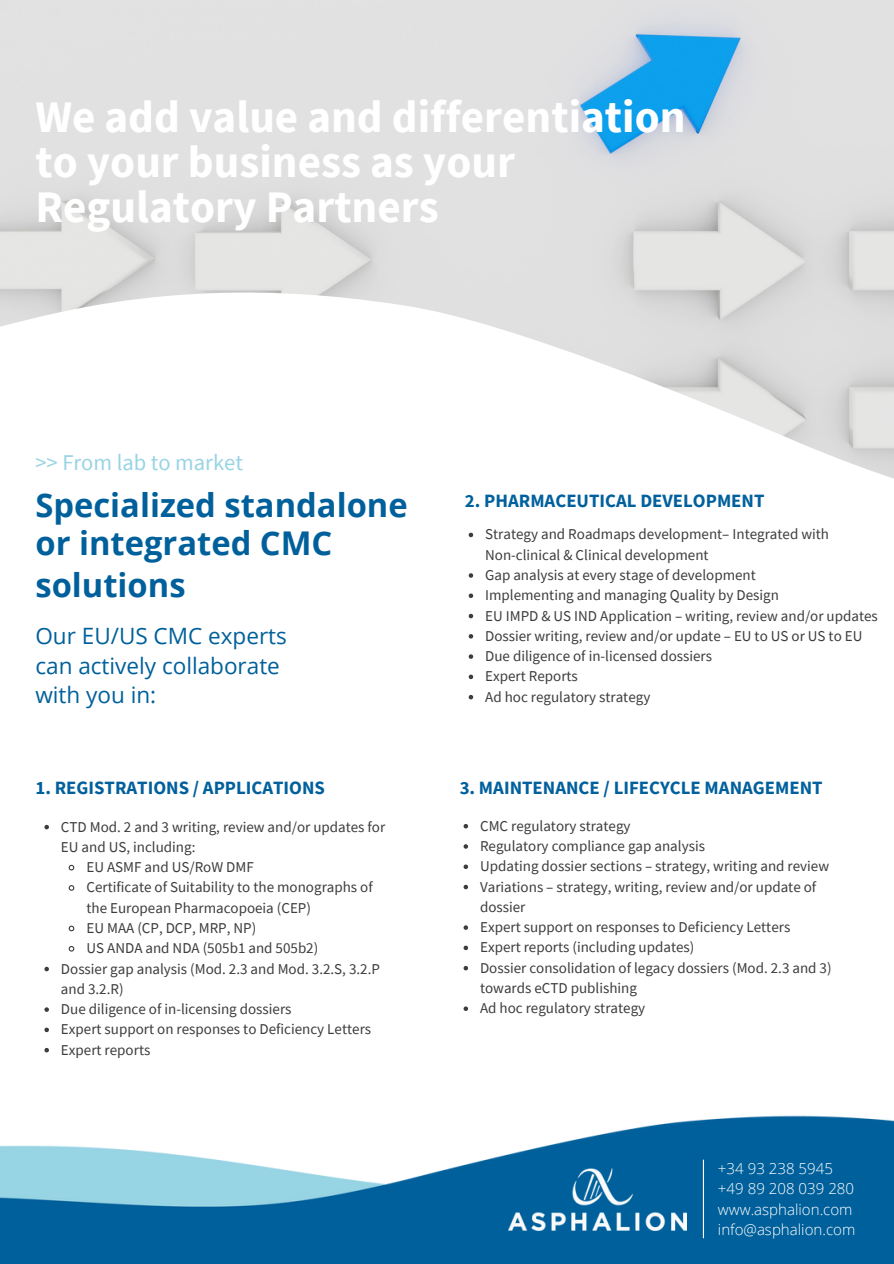
<style>
.page{position:relative;width:894px;height:1264px;background:#fff}
.page>*{position:absolute;margin:0;border:0;box-sizing:border-box;transform-origin:0 0}
.t1{font:700 45.15px/45px "Source Sans Pro";color:#fff}
.t2{font:700 32.7px/42px "Open Sans";color:#00609b}
.t3{font:22.5px/29.2px "Open Sans";color:#00609b}
.t4{font:22.5px "Source Sans Pro";color:#98d4e4}
.t5{font:700 18.75px "Source Sans Pro";color:#00609d}
.t6{font:15px/20.2px "Source Sans Pro";color:#3c3c3c}
.t7{font:300 15px "Open Sans";color:#fff}
</style>
<div class="page">
<img style="left:0;top:0;width:893px;height:292px">
<svg style="left:0;top:292px;width:893px;height:408px"></svg>
<img style="left:0;top:1115px;width:893px;height:148px">
<img style="left:508px;top:1168px;width:178px;height:62px">
<hr style="left:702px;top:1160px;width:1px;height:77px;background:#fff">
<svg style="left:468px;top:532px;width:5px;height:5px"></svg>
<svg style="left:468px;top:573px;width:5px;height:4px"></svg>
<svg style="left:468px;top:593px;width:5px;height:5px"></svg>
<svg style="left:468px;top:613px;width:5px;height:5px"></svg>
<svg style="left:468px;top:634px;width:5px;height:4px"></svg>
<svg style="left:468px;top:654px;width:5px;height:5px"></svg>
<svg style="left:468px;top:674px;width:5px;height:5px"></svg>
<svg style="left:468px;top:695px;width:5px;height:4px"></svg>
<svg style="left:463px;top:824px;width:5px;height:4px"></svg>
<svg style="left:463px;top:844px;width:5px;height:4px"></svg>
<svg style="left:463px;top:864px;width:5px;height:5px"></svg>
<svg style="left:463px;top:884px;width:5px;height:5px"></svg>
<svg style="left:463px;top:925px;width:5px;height:4px"></svg>
<svg style="left:463px;top:945px;width:5px;height:5px"></svg>
<svg style="left:463px;top:965px;width:5px;height:5px"></svg>
<svg style="left:463px;top:1006px;width:5px;height:4px"></svg>
<svg style="left:44px;top:824px;width:5px;height:5px"></svg>
<svg style="left:68px;top:864px;width:7px;height:7px"></svg>
<svg style="left:68px;top:885px;width:7px;height:6px"></svg>
<svg style="left:68px;top:925px;width:7px;height:7px"></svg>
<svg style="left:68px;top:946px;width:7px;height:6px"></svg>
<svg style="left:44px;top:966px;width:5px;height:5px"></svg>
<svg style="left:44px;top:1007px;width:5px;height:4px"></svg>
<svg style="left:44px;top:1027px;width:5px;height:5px"></svg>
<svg style="left:44px;top:1047px;width:5px;height:5px"></svg>
<p class="t1" style="left:35px;top:93px;width:651px">We add value and differentiation to your business as your<br>Regulatory Partners</p>
<p class="t4" style="left:35px;top:447px;width:209px">&gt;&gt; From lab to market</p>
<p class="t2" style="left:35px;top:483px;width:374px">Specialized standalone</p>
<p class="t2" style="left:35px;top:521px;width:298px">or integrated CMC solutions</p>
<p class="t6" style="left:485px;top:524px;width:345px">Strategy and Roadmaps development– Integrated with</p>
<p class="t5" style="left:465px;top:488px;width:301px">2. PHARMACEUTICAL DEVELOPMENT</p>
<p class="t6" style="left:485px;top:544px;width:225px">Non-clinical &amp; Clinical development</p>
<p class="t6" style="left:485px;top:564px;width:272px">Gap analysis at every stage of development</p>
<p class="t6" style="left:485px;top:585px;width:295px">Implementing and managing Quality by Design</p>
<p class="t6" style="left:485px;top:605px;width:394px">EU IMPD &amp; US IND Application – writing, review and/or updates</p>
<p class="t6" style="left:485px;top:625px;width:378px">Dossier writing, review and/or update – EU to US or US to EU</p>
<p class="t6" style="left:485px;top:645px;width:228px">Due diligence of in-licensed dossiers</p>
<p class="t6" style="left:485px;top:666px;width:94px">Expert Reports</p>
<p class="t6" style="left:485px;top:686px;width:167px">Ad hoc regulatory strategy</p>
<p class="t3" style="left:35px;top:621px;width:253px">Our EU/US CMC experts</p>
<p class="t3" style="left:35px;top:650px;width:246px">can actively collaborate with you in:</p>
<p class="t5" style="left:35px;top:776px;width:291px">1. REGISTRATIONS / APPLICATIONS</p>
<p class="t5" style="left:459px;top:776px;width:364px">3. MAINTENANCE / LIFECYCLE MANAGEMENT</p>
<p class="t6" style="left:61px;top:816px;width:326px">CTD Mod. 2 and 3 writing, review and/or updates for<br>EU and US, including:</p>
<p class="t6" style="left:86px;top:856px;width:169px">EU ASMF and US/RoW DMF</p>
<p class="t6" style="left:86px;top:877px;width:288px">Certificate of Suitability to the monographs of the European Pharmacopoeia (CEP)</p>
<p class="t6" style="left:86px;top:917px;width:171px">EU MAA (CP, DCP, MRP, NP)</p>
<p class="t6" style="left:86px;top:937px;width:233px">US ANDA and NDA (505b1 and 505b2)</p>
<p class="t6" style="left:61px;top:958px;width:320px">Dossier gap analysis (Mod. 2.3 and Mod. 3.2.S, 3.2.P and 3.2.R)</p>
<p class="t6" style="left:61px;top:998px;width:232px">Due diligence of in-licensing dossiers</p>
<p class="t6" style="left:61px;top:1018px;width:311px">Expert support on responses to Deficiency Letters</p>
<p class="t6" style="left:61px;top:1039px;width:91px">Expert reports</p>
<p class="t6" style="left:480px;top:815px;width:152px">CMC regulatory strategy</p>
<p class="t6" style="left:480px;top:835px;width:226px">Regulatory compliance gap analysis</p>
<p class="t6" style="left:480px;top:855px;width:350px">Updating dossier sections – strategy, writing and review</p>
<p class="t6" style="left:480px;top:876px;width:337px">Variations – strategy, writing, review and/or update of dossier</p>
<p class="t6" style="left:480px;top:916px;width:311px">Expert support on responses to Deficiency Letters</p>
<p class="t6" style="left:480px;top:936px;width:216px">Expert reports (including updates)</p>
<p class="t6" style="left:480px;top:957px;width:353px">Dossier consolidation of legacy dossiers (Mod. 2.3 and 3) towards eCTD publishing</p>
<p class="t6" style="left:480px;top:997px;width:167px">Ad hoc regulatory strategy</p>
<p class="t7" style="left:717px;top:1158px;width:116px">+34 93 238 5945</p>
<p class="t7" style="left:717px;top:1178px;width:138px">+49 89 208 039 280</p>
<p class="t7" style="left:717px;top:1198px;width:136px">www.asphalion.com</p>
<p class="t7" style="left:717px;top:1218px;width:139px">info@asphalion.com</p>
</div>
